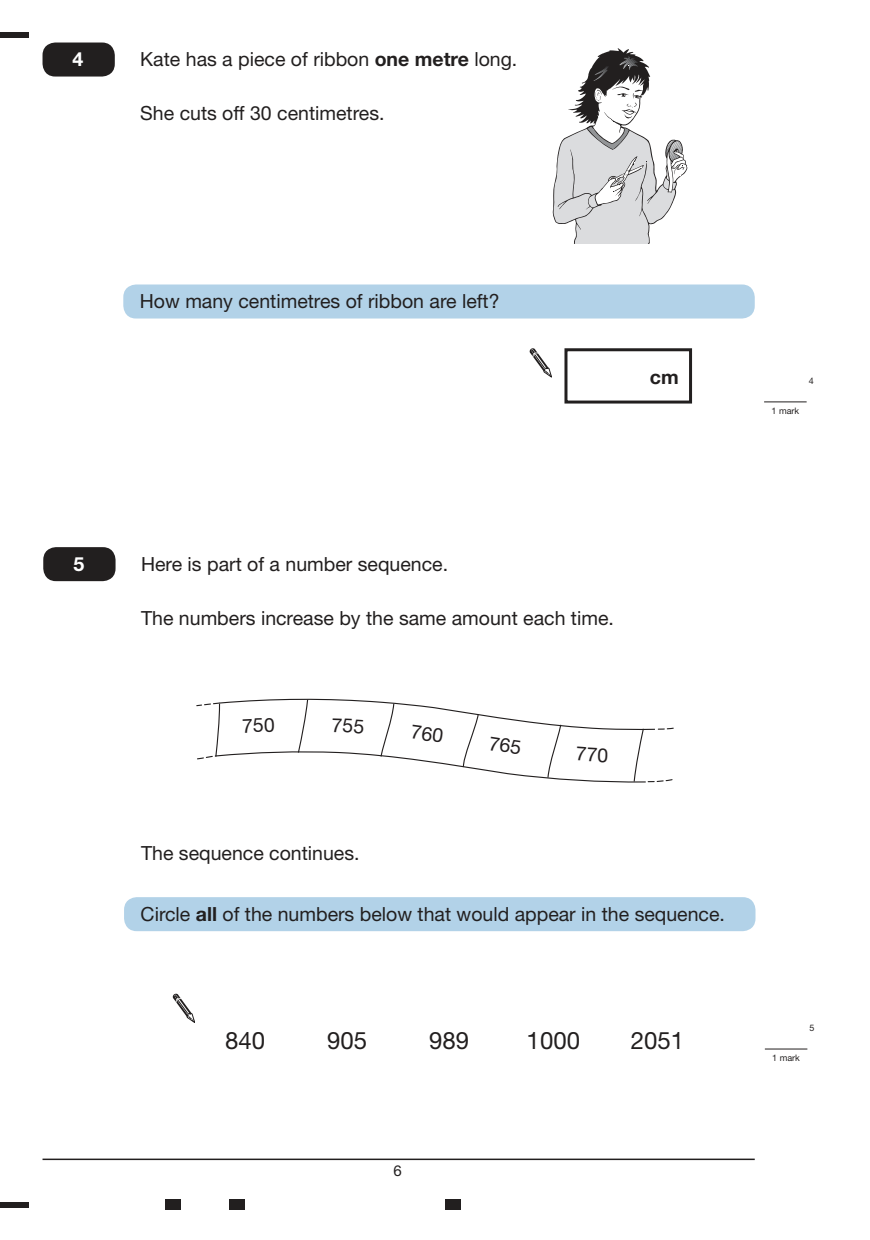
<style>
.page{position:relative;width:870px;height:1240px;background:#fff}
.page>*{position:absolute;margin:0;border:0;box-sizing:border-box;transform-origin:0 0}
.t1{font:24px "Helvetica Neue";color:#221f1f}
.t2{font:19.5px "Helvetica Neue";color:#221f1f}
.t3{font:700 19.5px "Helvetica Neue";color:#221f1f}
.t4{font:700 19.5px "Helvetica Neue";color:#fff}
.t5{font:15px "Helvetica Neue";color:#221f1f}
.t6{font:9px "Helvetica Neue";color:#221f1f}
.s1{font-weight:700}
</style>
<div class="page">
<hr style="left:43px;top:1158px;width:712px;height:2px;background:#221f1f">
<svg style="left:553px;top:48px;width:134px;height:196px"></svg>
<div style="left:123px;top:284px;width:632px;height:34px;background:#b2d2e8;border-radius:13px"></div>
<svg style="left:530px;top:348px;width:22px;height:29px"></svg>
<div style="left:564px;top:348px;width:128px;height:56px;border:3px solid #221f1f"></div>
<hr style="left:764px;top:401px;width:43px;height:1px;background:#221f1f">
<div style="left:43px;top:43px;width:72px;height:34px;background:#221f1f;border-radius:13px"></div>
<div style="left:124px;top:897px;width:631px;height:34px;background:#b2d2e8;border-radius:13px"></div>
<svg style="left:173px;top:994px;width:22px;height:29px"></svg>
<hr style="left:765px;top:1049px;width:42px;height:1px;background:#221f1f">
<div style="left:43px;top:547px;width:73px;height:34px;background:#221f1f;border-radius:13px"></div>
<div style="left:0;top:33px;width:29px;height:5px;background:#221f1f"></div>
<div style="left:0;top:1202px;width:29px;height:5px;background:#221f1f"></div>
<div style="left:446px;top:1199px;width:15px;height:10px;background:#221f1f"></div>
<div style="left:229px;top:1199px;width:16px;height:10px;background:#221f1f"></div>
<div style="left:165px;top:1199px;width:15px;height:10px;background:#221f1f"></div>
<svg style="left:196px;top:698px;width:478px;height:85px"></svg>
<p class="t4" style="left:73px;top:52px;width:12px">4</p>
<p class="t2" style="left:140px;top:52px;width:379px">Kate has a piece of ribbon <span class="s1">one metre</span> long.</p>
<p class="t2" style="left:140px;top:106px;width:246px">She cuts off 30 centimetres.</p>
<p class="t4" style="left:73px;top:557px;width:12px">5</p>
<p class="t2" style="left:140px;top:294px;width:361px">How many centimetres of ribbon are left?</p>
<p class="t3" style="left:650px;top:369px;width:30px">cm</p>
<p class="t6" style="left:809px;top:378px;width:7px">4</p>
<p class="t6" style="left:771px;top:408px;width:29px">1 mark</p>
<p class="t2" style="left:141px;top:556px;width:309px">Here is part of a number sequence.</p>
<p class="t2" style="left:141px;top:610px;width:474px">The numbers increase by the same amount each time.</p>
<p class="t2" style="left:141px;top:846px;width:220px">The sequence continues.</p>
<p class="t2" style="left:141px;top:906px;width:586px">Circle <span class="s1">all</span> of the numbers below that would appear in the sequence.</p>
<p class="t1" style="left:225px;top:1031px;width:42px">840</p>
<p class="t1" style="left:327px;top:1031px;width:42px">905</p>
<p class="t1" style="left:429px;top:1031px;width:42px">989</p>
<p class="t1" style="left:527px;top:1031px;width:55px">1000</p>
<p class="t1" style="left:631px;top:1031px;width:55px">2051</p>
<p class="t5" style="left:393px;top:1165px;width:10px">6</p>
<p class="t6" style="left:772px;top:1055px;width:29px">1 mark</p>
<p class="t6" style="left:809px;top:1025px;width:7px">5</p>
</div>
